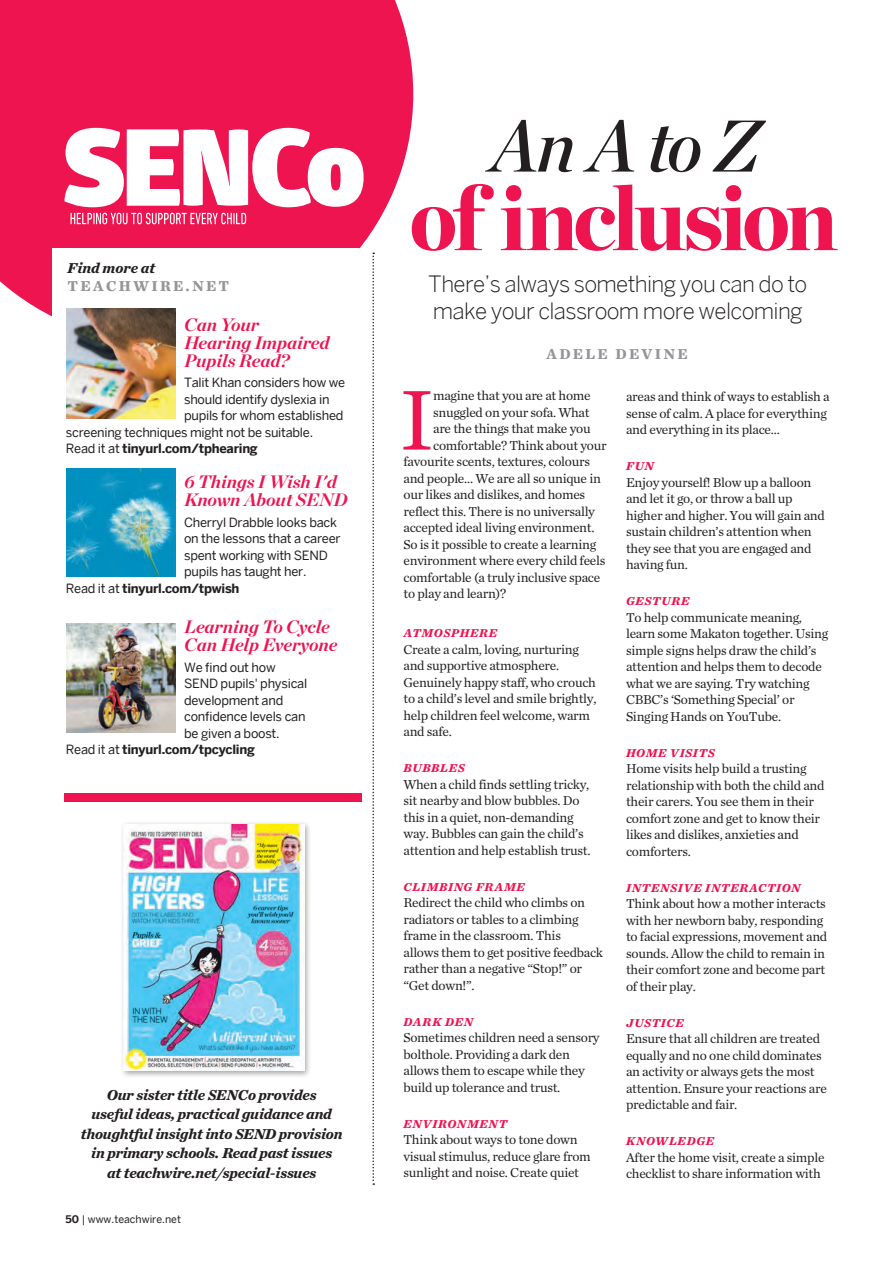
<style>
.page{position:relative;width:893px;height:1263px;background:#fff}
.page>*{position:absolute;margin:0;border:0;box-sizing:border-box;transform-origin:0 0}
.t1{font:900 91.5px "Chronicle Display";letter-spacing:-.055em;color:#ed1450;scale:.95 1}
.t2{font:88.8px "Chronicle Text G1";color:#ed1450}
.t3{font:italic 73.2px "Chronicle Disp Cond Semi";color:#231f20;scale:1.1 1}
.t4{font:300 22.5px/27px "Benton Sans";letter-spacing:-.03em;color:#231f20}
.t5{font:italic 700 18px/18px "Chronicle Display";color:#ed1450}
.t6{font:italic 700 15px/19.5px "Chronicle Text G1";letter-spacing:-.015em;color:#231f20;text-align:center}
.t7{font:700 15px/18px "Chronicle Text G1";letter-spacing:.15em;color:#939598}
.t8{font:13.5px/16.5px "Chronicle Text G1";letter-spacing:-.02em;color:#231f20}
.t9{font:12.75px "Benton Sans";letter-spacing:-.02em;color:#231f20}
.t10{font:700 12.75px "Benton Sans";letter-spacing:-.02em;color:#231f20}
.t11{font:italic 700 12px "Chronicle Text G1";letter-spacing:.065em;color:#ed1450}
.t12{font:10.5px "Benton Sans";color:#231f20}
.s1{font-style:italic;color:#231f20}
.s2{font-weight:400}
.s3{font-weight:700}
</style>
<div class="page">
<svg style="left:0;top:0;width:413px;height:317px;background:#ee285f"></svg>
<svg style="left:372px;top:253px;width:2px;height:932px"></svg>
<svg style="left:64px;top:128px;width:299px;height:79px"></svg>
<svg style="left:70px;top:213px;width:176px;height:11px;background:#f3698f"></svg>
<div style="left:52px;top:249px;width:315px;height:378px;background:#fff"></div>
<img style="left:66px;top:309px;width:110px;height:109px">
<img style="left:66px;top:624px;width:110px;height:109px">
<img style="left:66px;top:469px;width:110px;height:107px">
<div style="left:64px;top:794px;width:298px;height:8px;background:#ed1450"></div>
<div style="left:120px;top:821px;width:191px;height:258px;background:#231f20;opacity:.4"></div>
<img style="left:124px;top:824px;width:180px;height:247px">
<p class="t7" style="left:68px;top:258px;width:163px"><span class="s1">Find more at<br></span>TEACHWIRE.NET</p>
<p class="t5" style="left:184px;top:314px;width:147px">Can Your<br>Hearing Impaired<br>Pupils Read?</p>
<p class="t9" style="left:184px;top:375px;width:163px">Talit Khan considers how we</p>
<p class="t9" style="left:184px;top:392px;width:147px">should identify dyslexia in</p>
<p class="t9" style="left:184px;top:408px;width:161px">pupils for whom established</p>
<p class="t9" style="left:66px;top:425px;width:249px">screening techniques might not be suitable.</p>
<p class="t10" style="left:66px;top:441px;width:193px"><span class="s2">Read it at</span> tinyurl.com/tphearing</p>
<p class="t5" style="left:184px;top:471px;width:165px">6 Things I Wish I'd<br>Known About SEND</p>
<p class="t9" style="left:184px;top:514px;width:154px">Cherryl Drabble looks back</p>
<p class="t9" style="left:184px;top:531px;width:158px">on the lessons that a career</p>
<p class="t9" style="left:184px;top:547px;width:145px">spent working with SEND</p>
<p class="t9" style="left:184px;top:564px;width:124px">pupils has taught her.</p>
<p class="t10" style="left:66px;top:580px;width:175px"><span class="s2">Read it at</span> tinyurl.com/tpwish</p>
<p class="t5" style="left:184px;top:616px;width:155px">Learning To Cycle<br>Can Help Everyone</p>
<p class="t9" style="left:184px;top:659px;width:93px">We find out how</p>
<p class="t9" style="left:184px;top:676px;width:125px">SEND pupils' physical</p>
<p class="t9" style="left:184px;top:692px;width:101px">development and</p>
<p class="t9" style="left:184px;top:709px;width:123px">confidence levels can</p>
<p class="t9" style="left:184px;top:725px;width:97px">be given a boost.</p>
<p class="t10" style="left:66px;top:742px;width:190px"><span class="s2">Read it at</span> tinyurl.com/tpcycling</p>
<p class="t6" style="left:81px;top:1084px;width:263px">Our sister title SENCo provides<br>useful ideas, practical guidance and thoughtful insight into SEND provision in primary schools. Read past issues<br>at teachwire.net/special-issues</p>
<p class="t12" style="left:65px;top:1213px;width:117px"><span class="s3">50</span> | www.teachwire.net</p>
<p class="t3" style="left:490px;top:88px;width:247px">An A to Z</p>
<p class="t1" style="left:409px;top:143px;width:452px">of inclusion</p>
<p class="t4" style="left:428px;top:270px;width:380px">There’s always something you can do to make your classroom more welcoming</p>
<p class="t7" style="left:546px;top:344px;width:143px">ADELE DEVINE</p>
<p class="t2" style="left:399px;top:353px;width:37px">I</p>
<p class="t8" style="left:433px;top:387px;width:159px">magine that you are at home</p>
<p class="t8" style="left:433px;top:403px;width:158px">snuggled on your sofa. What</p>
<p class="t8" style="left:433px;top:420px;width:159px">are the things that make you</p>
<p class="t8" style="left:433px;top:436px;width:175px">comfortable? Think about your</p>
<p class="t8" style="left:403px;top:453px;width:188px">favourite scents, textures, colours</p>
<p class="t8" style="left:403px;top:469px;width:199px">and people… We are all so unique in</p>
<p class="t8" style="left:403px;top:486px;width:183px">our likes and dislikes, and homes</p>
<p class="t8" style="left:403px;top:502px;width:193px">reflect this. There is no universally</p>
<p class="t8" style="left:403px;top:519px;width:192px">accepted ideal living environment.</p>
<p class="t8" style="left:403px;top:535px;width:194px">So is it possible to create a learning</p>
<p class="t8" style="left:403px;top:552px;width:203px">environment where every child feels</p>
<p class="t8" style="left:403px;top:568px;width:198px">comfortable (a truly inclusive space</p>
<p class="t8" style="left:403px;top:585px;width:104px">to play and learn)?</p>
<p class="t11" style="left:403px;top:623px;width:95px">ATMOSPHERE</p>
<p class="t8" style="left:403px;top:640px;width:194px">Create a calm, loving, nurturing and supportive atmosphere.<br>Genuinely happy staff, who crouch to a child’s level and smile brightly, help children feel welcome, warm and safe.</p>
<p class="t11" style="left:403px;top:758px;width:63px">BUBBLES</p>
<p class="t8" style="left:403px;top:775px;width:189px">When a child finds settling tricky, sit nearby and blow bubbles. Do this in a quiet, non-demanding way. Bubbles can gain the child’s attention and help establish trust.</p>
<p class="t11" style="left:403px;top:877px;width:123px">CLIMBING FRAME</p>
<p class="t8" style="left:403px;top:894px;width:201px">Redirect the child who climbs on radiators or tables to a climbing frame in the classroom. This<br>allows them to get positive feedback rather than a negative “Stop!” or “Get down!”.</p>
<p class="t11" style="left:403px;top:1012px;width:71px">DARK DEN</p>
<p class="t8" style="left:403px;top:1029px;width:198px">Sometimes children need a sensory bolthole. Providing a dark den allows them to escape while they build up tolerance and trust.</p>
<p class="t11" style="left:403px;top:1114px;width:105px">ENVIRONMENT</p>
<p class="t8" style="left:403px;top:1131px;width:189px">Think about ways to tone down visual stimulus, reduce glare from sunlight and noise. Create quiet</p>
<p class="t8" style="left:626px;top:388px;width:205px">areas and think of ways to establish a sense of calm. A place for everything and everything in its place…</p>
<p class="t11" style="left:626px;top:456px;width:29px">FUN</p>
<p class="t8" style="left:626px;top:473px;width:200px">Enjoy yourself! Blow up a balloon and let it go, or throw a ball up higher and higher. You will gain and sustain children’s attention when they see that you are engaged and having fun.</p>
<p class="t11" style="left:626px;top:591px;width:65px">GESTURE</p>
<p class="t8" style="left:626px;top:608px;width:204px">To help communicate meaning, learn some Makaton together. Using simple signs helps draw the child’s attention and helps them to decode what we are saying. Try watching<br>CBBC’s ‘Something Special’ or<br>Singing Hands on YouTube.</p>
<p class="t11" style="left:626px;top:743px;width:90px">HOME VISITS</p>
<p class="t8" style="left:626px;top:760px;width:200px">Home visits help build a trusting relationship with both the child and their carers. You see them in their comfort zone and get to know their likes and dislikes, anxieties and comforters.</p>
<p class="t11" style="left:626px;top:878px;width:176px">INTENSIVE INTERACTION</p>
<p class="t8" style="left:626px;top:895px;width:203px">Think about how a mother interacts with her newborn baby, responding to facial expressions, movement and sounds. Allow the child to remain in their comfort zone and become part of their play.</p>
<p class="t11" style="left:626px;top:1013px;width:59px">JUSTICE</p>
<p class="t8" style="left:626px;top:1030px;width:202px">Ensure that all children are treated equally and no one child dominates an activity or always gets the most attention. Ensure your reactions are predictable and fair.</p>
<p class="t11" style="left:626px;top:1131px;width:90px">KNOWLEDGE</p>
<p class="t8" style="left:626px;top:1148px;width:200px">After the home visit, create a simple checklist to share information with</p>
</div>
